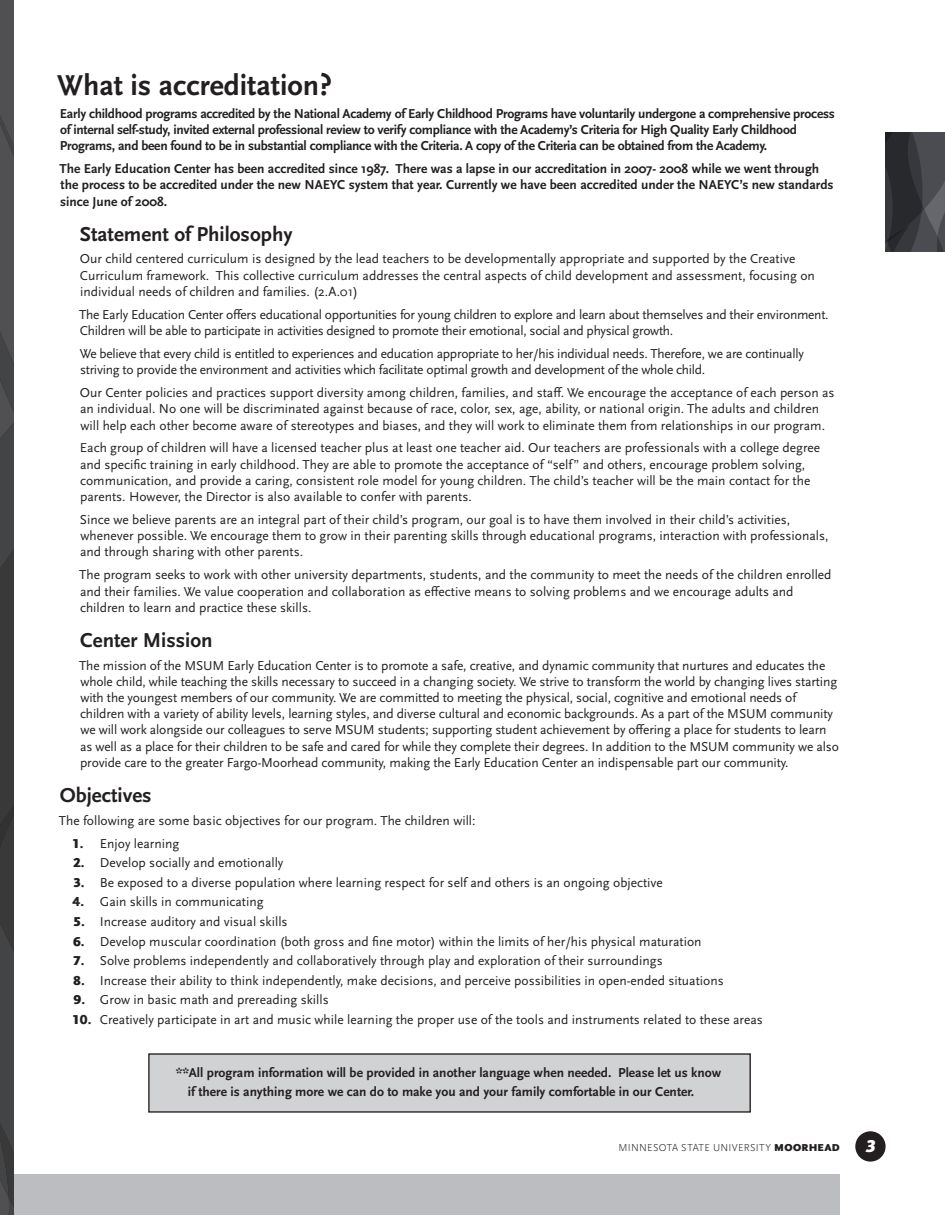
<style>
.page{position:relative;width:945px;height:1215px;background:#fff}
.page>*{position:absolute;margin:0;border:0;box-sizing:border-box;transform-origin:0 0}
.t1{font:700 30px "Scala Sans OT";color:#231f20}
.t2{font:700 21px "Scala Sans OT";color:#231f20}
.t3{font:italic 900 18px "Scala Sans OT";color:#fff}
.t4{font:13.5px/16.2px "Scala Sans OT";color:#231f20}
.t5{font:700 13.5px/16.2px "Scala Sans OT";letter-spacing:-.01em;color:#231f20}
.t6{font:13.5px/16.2px "Scala Sans OT";letter-spacing:-.02em;color:#231f20}
.t7{font:300 10.5px "Scala Sans OT";letter-spacing:.02em;color:#231f20}
.s1{font-weight:900}
</style>
<div class="page">
<svg style="left:886px;top:132px;width:59px;height:119px;background:#3b3d41"></svg>
<div style="left:855px;top:1131px;width:31px;height:31px;background:#231f20;border-radius:50%"></div>
<div style="left:0;top:1174px;width:840px;height:41px;background:#bcbdc0"></div>
<svg style="left:0;top:0;width:14px;height:1215px;background:#434345"></svg>
<div style="left:149px;top:1054px;width:601px;height:58px;background:#d1d2d4"></div>
<div style="left:148px;top:1053px;width:603px;height:60px;border:1px solid #231f20"></div>
<p class="t1" style="left:57px;top:68px;width:276px">What is accreditation?</p>
<p class="t5" style="left:60px;top:106px;width:776px">Early childhood programs accredited by the National Academy of Early Childhood Programs have voluntarily undergone a comprehensive process of internal self-study, invited external professional review to verify compliance with the Academy’s Criteria for High Quality Early Childhood<br>Programs, and been found to be in substantial compliance with the Criteria. A copy of the Criteria can be obtained from the Academy.</p>
<p class="t5" style="left:60px;top:161px;width:776px">The Early Education Center has been accredited since 1987. There was a lapse in our accreditation in 2007- 2008 while we went through the process to be accredited under the new NAEYC system that year. Currently we have been accredited under the NAEYC’s new standards since June of 2008.</p>
<p class="t2" style="left:80px;top:222px;width:214px">Statement of Philosophy</p>
<p class="t4" style="left:80px;top:251px;width:737px">Our child centered curriculum is designed by the lead teachers to be developmentally appropriate and supported by the Creative<br>Curriculum framework. This collective curriculum addresses the central aspects of child development and assessment, focusing on individual needs of children and families. (2.A.01)</p>
<p class="t6" style="left:79px;top:307px;width:751px">The Early Education Center offers educational opportunities for young children to explore and learn about themselves and their environment.<br>Children will be able to participate in activities designed to promote their emotional, social and physical growth.</p>
<p class="t6" style="left:80px;top:346px;width:725px">We believe that every child is entitled to experiences and education appropriate to her/his individual needs. Therefore, we are continually striving to provide the environment and activities which facilitate optimal growth and development of the whole child.</p>
<p class="t4" style="left:80px;top:385px;width:756px">Our Center policies and practices support diversity among children, families, and staff. We encourage the acceptance of each person as an individual. No one will be discriminated against because of race, color, sex, age, ability, or national origin. The adults and children will help each other become aware of stereotypes and biases, and they will work to eliminate them from relationships in our program.</p>
<p class="t4" style="left:80px;top:440px;width:742px">Each group of children will have a licensed teacher plus at least one teacher aid. Our teachers are professionals with a college degree and specific training in early childhood. They are able to promote the acceptance of “self” and others, encourage problem solving, communication, and provide a caring, consistent role model for young children. The child’s teacher will be the main contact for the parents. However, the Director is also available to confer with parents.</p>
<p class="t4" style="left:80px;top:512px;width:750px">Since we believe parents are an integral part of their child’s program, our goal is to have them involved in their child’s activities, whenever possible. We encourage them to grow in their parenting skills through educational programs, interaction with professionals, and through sharing with other parents.</p>
<p class="t4" style="left:79px;top:567px;width:754px">The program seeks to work with other university departments, students, and the community to meet the needs of the children enrolled and their families. We value cooperation and collaboration as effective means to solving problems and we encourage adults and children to learn and practice these skills.</p>
<p class="t2" style="left:80px;top:628px;width:134px">Center Mission</p>
<p class="t4" style="left:79px;top:657px;width:761px">The mission of the MSUM Early Education Center is to promote a safe, creative, and dynamic community that nurtures and educates the whole child, while teaching the skills necessary to succeed in a changing society. We strive to transform the world by changing lives starting with the youngest members of our community. We are committed to meeting the physical, social, cognitive and emotional needs of children with a variety of ability levels, learning styles, and diverse cultural and economic backgrounds. As a part of the MSUM community we will work alongside our colleagues to serve MSUM students; supporting student achievement by offering a place for students to learn as well as a place for their children to be safe and cared for while they complete their degrees. In addition to the MSUM community we also provide care to the greater Fargo-Moorhead community, making the Early Education Center an indispensable part our community.</p>
<p class="t2" style="left:60px;top:783px;width:93px">Objectives</p>
<p class="t4" style="left:59px;top:813px;width:418px">The following are some basic objectives for our program. The children will:</p>
<p class="t4" style="left:72px;top:835px;width:109px"><span class="s1">1.</span> Enjoy learning</p>
<p class="t4" style="left:73px;top:855px;width:212px"><span class="s1">2.</span> Develop socially and emotionally</p>
<p class="t4" style="left:73px;top:875px;width:591px"><span class="s1">3.</span> Be exposed to a diverse population where learning respect for self and others is an ongoing objective</p>
<p class="t4" style="left:73px;top:894px;width:192px"><span class="s1">4.</span> Gain skills in communicating</p>
<p class="t4" style="left:73px;top:914px;width:216px"><span class="s1">5.</span> Increase auditory and visual skills</p>
<p class="t4" style="left:73px;top:933px;width:630px"><span class="s1">6.</span> Develop muscular coordination (both gross and fine motor) within the limits of her/his physical maturation</p>
<p class="t4" style="left:73px;top:953px;width:591px"><span class="s1">7.</span> Solve problems independently and collaboratively through play and exploration of their surroundings</p>
<p class="t4" style="left:73px;top:973px;width:652px"><span class="s1">8.</span> Increase their ability to think independently, make decisions, and perceive possibilities in open-ended situations</p>
<p class="t4" style="left:74px;top:992px;width:257px"><span class="s1">9.</span> Grow in basic math and prereading skills</p>
<p class="t4" style="left:72px;top:1012px;width:692px"><span class="s1">10.</span> Creatively participate in art and music while learning the proper use of the tools and instruments related to these areas</p>
<p class="t5" style="left:188px;top:1063px;width:535px;line-height:18.9px;text-indent:-12px">**All program information will be provided in another language when needed. Please let us know if there is anything more we can do to make you and your family comfortable in our Center.</p>
<p class="t7" style="left:619px;top:1142px;width:223px">MINNESOTA STATE UNIVERSITY <span class="s1">MOORHEAD</span></p>
<h3 class="t3" style="left:865px;top:1135px;width:12px">3</h3>
</div>
